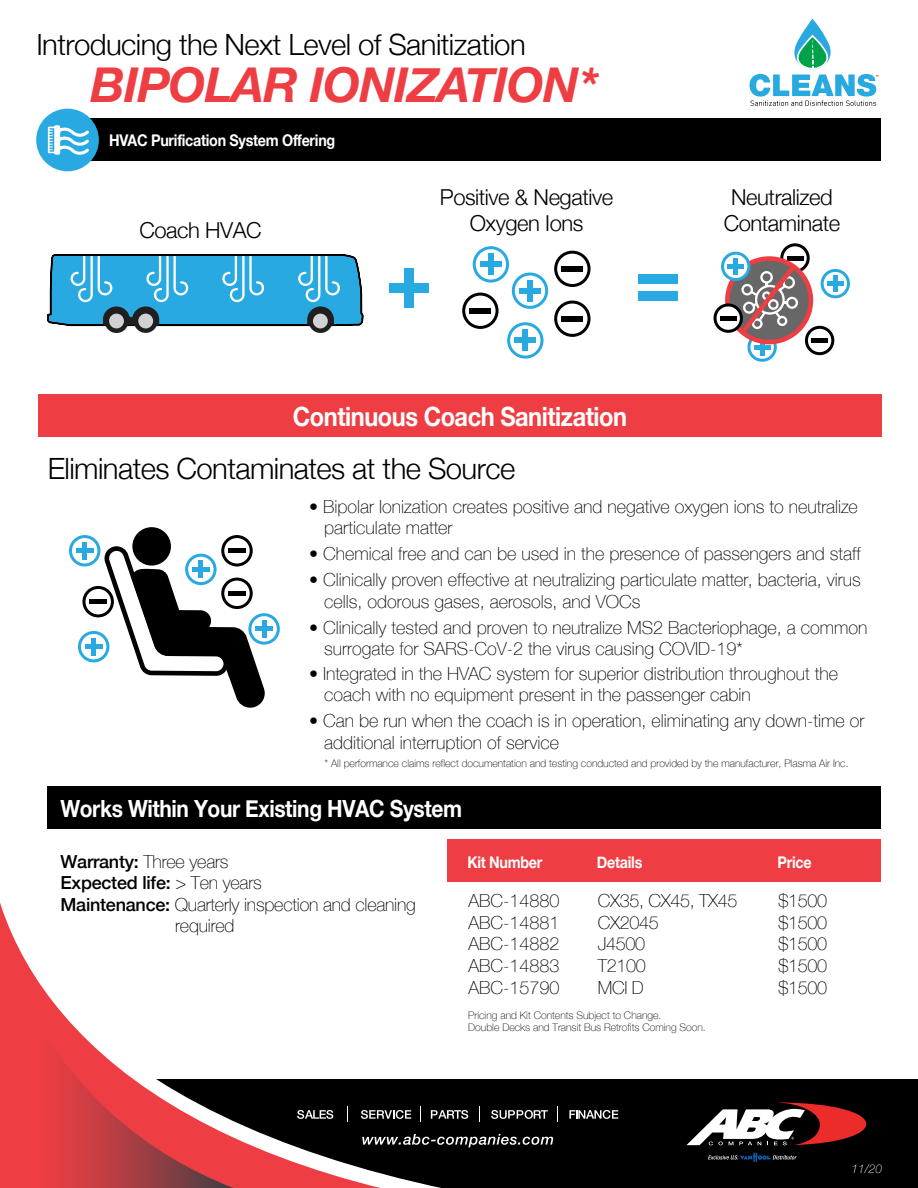
<style>
.page{position:relative;width:918px;height:1188px;background:#fff}
.page>*{position:absolute;margin:0;border:0;box-sizing:border-box;transform-origin:0 0}
.t1{font:italic 700 48px "Helvetica Neue";letter-spacing:-.02em;color:#ef3e43}
.t2{font:300 29.25px "Helvetica Neue";letter-spacing:-.02em;color:#000}
.t3{font:700 26.55px "Helvetica Neue";letter-spacing:-.02em;color:#fff;scale:.89 1}
.t4{font:700 23.7px "Helvetica Neue";letter-spacing:-.02em;color:#fff;scale:.89 1}
.t5{font:300 22.05px/26.4px "Helvetica Neue";letter-spacing:-.02em;color:#000;text-align:center}
.t6{font:100 18px/21.6px "Helvetica Neue";color:#000}
.t7{font:100 18px/21.6px "Helvetica Neue";letter-spacing:-.02em;color:#000}
.t8{font:500 18px "Helvetica Neue";letter-spacing:-.015em;color:#000}
.t9{font:700 16.05px "Helvetica Neue";letter-spacing:-.02em;color:#fff;scale:.89 1}
.t10{font:italic 100 12px "Helvetica Neue";color:#fff}
.t11{font:100 10.5px/12.6px "Helvetica Neue";color:#000}
.s1{font-weight:500}
.s2{font-weight:100}
</style>
<div class="page">
<div style="left:0;top:1079px;width:918px;height:109px;background:#000"></div>
<svg style="left:708px;top:1153px;width:89px;height:9px"></svg>
<svg style="left:686px;top:1102px;width:181px;height:43px"></svg>
<svg style="left:517px;top:1136px;width:36px;height:9px"></svg>
<svg style="left:517px;top:1110px;width:31px;height:9px"></svg>
<svg style="left:569px;top:1110px;width:49px;height:9px"></svg>
<svg style="left:557px;top:1106px;width:1px;height:16px"></svg>
<svg style="left:446px;top:839px;width:71px;height:309px"></svg>
<svg style="left:274px;top:1106px;width:172px;height:82px"></svg>
<svg style="left:0;top:818px;width:274px;height:370px"></svg>
<svg style="left:750px;top:19px;width:128px;height:87px"></svg>
<div style="left:48px;top:119px;width:833px;height:42px;background:#000"></div>
<div style="left:448px;top:840px;width:433px;height:42px;background:#ef3e43"></div>
<div style="left:48px;top:787px;width:833px;height:42px;background:#000"></div>
<div style="left:38px;top:395px;width:844px;height:42px;background:#ef3e43"></div>
<div style="left:36px;top:109px;width:63px;height:62px;background:#29a9e1;border-radius:50%"></div>
<svg style="left:48px;top:125px;width:41px;height:30px"></svg>
<svg style="left:46px;top:314px;width:319px;height:81px"></svg>
<svg style="left:48px;top:254px;width:315px;height:79px;background:#4aa7cf"></svg>
<div style="left:313px;top:314px;width:15px;height:14px;background:#d1d2d3;border-radius:50%"></div>
<svg style="left:556px;top:252px;width:33px;height:34px"></svg>
<div style="left:554px;top:251px;width:37px;height:36px;border:3px solid #000;border-radius:50%"></div>
<div style="left:562px;top:266px;width:21px;height:5px;background:#000"></div>
<svg style="left:464px;top:294px;width:33px;height:33px"></svg>
<div style="left:462px;top:293px;width:37px;height:36px;border:3px solid #000;border-radius:50%"></div>
<div style="left:470px;top:308px;width:21px;height:5px;background:#000"></div>
<svg style="left:556px;top:302px;width:33px;height:33px"></svg>
<div style="left:554px;top:301px;width:37px;height:36px;border:3px solid #000;border-radius:50%"></div>
<div style="left:562px;top:316px;width:21px;height:5px;background:#000"></div>
<svg style="left:474px;top:248px;width:34px;height:33px"></svg>
<div style="left:473px;top:246px;width:36px;height:37px;border:3px solid #29a9e1;border-radius:50%"></div>
<div style="left:480px;top:262px;width:21px;height:5px;background:#29a9e1"></div>
<div style="left:488px;top:254px;width:6px;height:21px;background:#29a9e1"></div>
<svg style="left:513px;top:274px;width:34px;height:33px"></svg>
<div style="left:512px;top:273px;width:36px;height:36px;border:3px solid #29a9e1;border-radius:50%"></div>
<div style="left:519px;top:288px;width:22px;height:5px;background:#29a9e1"></div>
<div style="left:527px;top:280px;width:6px;height:21px;background:#29a9e1"></div>
<svg style="left:509px;top:324px;width:33px;height:33px"></svg>
<div style="left:507px;top:322px;width:37px;height:37px;border:3px solid #29a9e1;border-radius:50%"></div>
<div style="left:515px;top:338px;width:21px;height:5px;background:#29a9e1"></div>
<div style="left:523px;top:330px;width:5px;height:21px;background:#29a9e1"></div>
<svg style="left:223px;top:537px;width:28px;height:28px"></svg>
<div style="left:221px;top:535px;width:32px;height:31px;border:3px solid #000;border-radius:50%"></div>
<div style="left:82px;top:586px;width:32px;height:31px;border:3px solid #000;border-radius:50%"></div>
<div style="left:89px;top:599px;width:18px;height:5px;background:#000"></div>
<svg style="left:71px;top:537px;width:28px;height:28px"></svg>
<div style="left:69px;top:535px;width:31px;height:31px;border:3px solid #29a9e1;border-radius:50%"></div>
<hr style="left:76px;top:549px;width:18px;height:4px;background:#29a9e1">
<div style="left:82px;top:542px;width:5px;height:18px;background:#29a9e1"></div>
<svg style="left:79px;top:632px;width:29px;height:29px"></svg>
<div style="left:78px;top:631px;width:31px;height:31px;border:3px solid #29a9e1;border-radius:50%"></div>
<div style="left:85px;top:644px;width:18px;height:5px;background:#29a9e1"></div>
<div style="left:91px;top:638px;width:5px;height:18px;background:#29a9e1"></div>
<svg style="left:250px;top:615px;width:28px;height:28px"></svg>
<div style="left:248px;top:613px;width:32px;height:32px;border:3px solid #29a9e1;border-radius:50%"></div>
<hr style="left:255px;top:627px;width:18px;height:4px;background:#29a9e1">
<hr style="left:262px;top:620px;width:4px;height:18px;background:#29a9e1">
<svg style="left:782px;top:245px;width:26px;height:26px"></svg>
<div style="left:780px;top:243px;width:30px;height:30px;border:3px solid #000;border-radius:50%"></div>
<svg style="left:749px;top:334px;width:26px;height:26px"></svg>
<div style="left:747px;top:332px;width:30px;height:30px;border:3px solid #29a9e1;border-radius:50%"></div>
<hr style="left:754px;top:345px;width:16px;height:4px;background:#29a9e1">
<hr style="left:760px;top:339px;width:4px;height:16px;background:#29a9e1">
<svg style="left:725px;top:256px;width:88px;height:88px"></svg>
<svg style="left:715px;top:305px;width:26px;height:26px"></svg>
<div style="left:714px;top:303px;width:29px;height:30px;border:3px solid #000;border-radius:50%"></div>
<hr style="left:720px;top:316px;width:17px;height:4px;background:#000">
<svg style="left:806px;top:327px;width:27px;height:27px"></svg>
<div style="left:805px;top:326px;width:29px;height:29px;border:3px solid #000;border-radius:50%"></div>
<div style="left:811px;top:338px;width:17px;height:5px;background:#000"></div>
<svg style="left:723px;top:253px;width:26px;height:27px"></svg>
<div style="left:721px;top:252px;width:29px;height:29px;border:3px solid #29a9e1;border-radius:50%"></div>
<hr style="left:727px;top:264px;width:17px;height:4px;background:#29a9e1">
<hr style="left:734px;top:258px;width:4px;height:17px;background:#29a9e1">
<svg style="left:822px;top:270px;width:27px;height:27px"></svg>
<div style="left:821px;top:269px;width:29px;height:29px;border:3px solid #29a9e1;border-radius:50%"></div>
<hr style="left:827px;top:282px;width:17px;height:4px;background:#29a9e1">
<hr style="left:833px;top:275px;width:4px;height:17px;background:#29a9e1">
<div style="left:389px;top:283px;width:39px;height:10px;background:#29a9e1"></div>
<div style="left:404px;top:268px;width:10px;height:39px;background:#29a9e1"></div>
<div style="left:638px;top:275px;width:40px;height:9px;background:#29a9e1"></div>
<div style="left:638px;top:291px;width:40px;height:10px;background:#29a9e1"></div>
<div style="left:132px;top:527px;width:39px;height:39px;background:#000;border-radius:50%"></div>
<svg style="left:103px;top:546px;width:162px;height:162px"></svg>
<h2 class="t2" style="left:36px;top:21px;width:491px">Introducing the Next Level of Sanitization</h2>
<h1 class="t1" style="left:90px;top:47px;width:509px">BIPOLAR IONIZATION*</h1>
<p class="t9" style="left:109px;top:128px;width:255px">HVAC Purification System Offering</p>
<p class="t5" style="left:139px;top:215px;width:124px">Coach HVAC</p>
<p class="t5" style="left:440px;top:182px;width:175px">Positive &amp; Negative<br>Oxygen Ions</p>
<p class="t5" style="left:724px;top:182px;width:118px">Neutralized<br>Contaminate</p>
<h3 class="t3" style="left:293px;top:395px;width:377px">Continuous Coach Sanitization</h3>
<h2 class="t2" style="left:48px;top:444px;width:469px">Eliminates Contaminates at the Source</h2>
<p class="t6" style="left:324px;top:495px;width:535px;text-indent:-15px">• Bipolar Ionization creates positive and negative oxygen ions to neutralize particulate matter</p>
<p class="t6" style="left:309px;top:542px;width:553px">• Chemical free and can be used in the presence of passengers and staff</p>
<p class="t6" style="left:324px;top:568px;width:538px;text-indent:-15px">• Clinically proven effective at neutralizing particulate matter, bacteria, virus cells, odorous gases, aerosols, and VOCs</p>
<p class="t6" style="left:324px;top:616px;width:545px;text-indent:-15px">• Clinically tested and proven to neutralize MS2 Bacteriophage, a common surrogate for SARS-CoV-2 the virus causing COVID-19*</p>
<p class="t6" style="left:324px;top:662px;width:515px;text-indent:-15px">• Integrated in the HVAC system for superior distribution throughout the coach with no equipment present in the passenger cabin</p>
<p class="t6" style="left:324px;top:709px;width:542px;text-indent:-15px">• Can be run when the coach is in operation, eliminating any down-time or additional interruption of service</p>
<p class="t11" style="left:324px;top:756px;width:526px">* All performance claims reflect documentation and testing conducted and provided by the manufacturer, Plasma Air Inc.</p>
<h3 class="t4" style="left:60px;top:790px;width:453px">Works Within Your Existing HVAC System</h3>
<p class="t6" style="left:60px;top:850px;width:170px"><span class="s1">Warranty:</span> Three years</p>
<p class="t8" style="left:60px;top:868px;width:203px">Expected life: <span class="s2">&gt; Ten years</span></p>
<p class="t6" style="left:60px;top:893px;width:357px"><span class="s1">Maintenance:</span> Quarterly inspection and cleaning</p>
<p class="t6" style="left:175px;top:914px;width:61px">required</p>
<p class="t9" style="left:467px;top:849px;width:86px">Kit Number</p>
<p class="t9" style="left:597px;top:849px;width:53px">Details</p>
<p class="t7" style="left:598px;top:889px;width:141px">CX35, CX45, TX45<br>CX2045<br>J4500<br>T2100<br>MCI D</p>
<p class="t6" style="left:468px;top:889px;width:93px;text-align:justify">ABC-14880<br>ABC-14881<br>ABC-14882<br>ABC-14883<br>ABC-15790</p>
<p class="t11" style="left:468px;top:1008px;width:239px">Pricing and Kit Contents Subject to Change.<br>Double Decks and Transit Bus Retrofits Coming Soon.</p>
<p class="t9" style="left:777px;top:849px;width:40px">Price</p>
<p class="t6" style="left:778px;top:889px;width:50px;text-align:justify">$1500 $1500 $1500 $1500 $1500</p>
<p class="t10" style="left:852px;top:1159px;width:32px">11/20</p>
</div>
